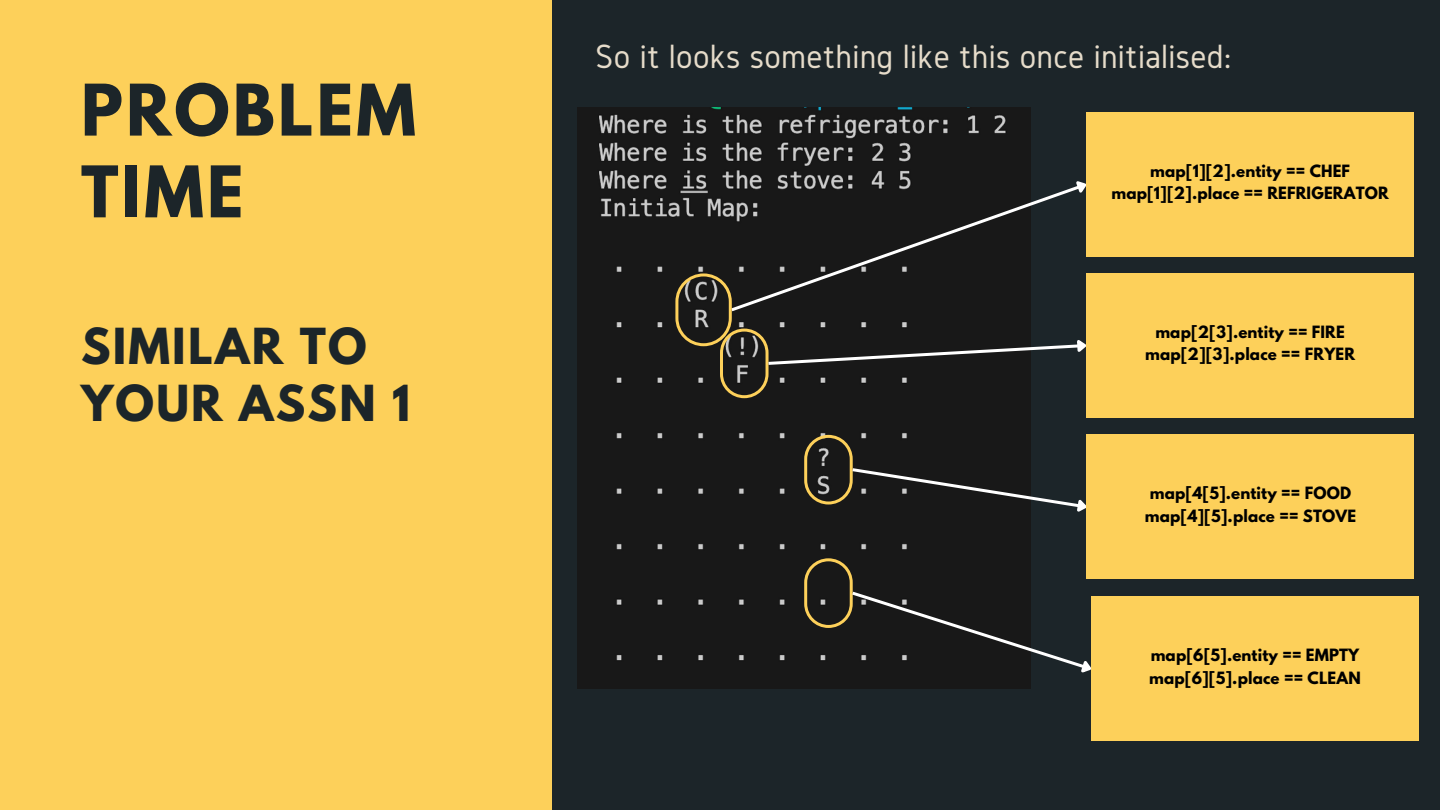
<style>
.page{position:relative;width:1440px;height:810px;background:#1c2529}
.page>*{position:absolute;margin:0;border:0;box-sizing:border-box;transform-origin:0 0}
.t1{font:700 63px/81.8px "League Spartan";letter-spacing:.05em;color:#1c2529}
.t2{font:700 44px/57px "League Spartan";letter-spacing:.05em;color:#1c2529}
.t3{font:35px "Gidole";letter-spacing:.01em;color:#e6dcca}
.t4{font:700 15px/22.5px "League Spartan";letter-spacing:.01em;color:#000;text-align:center}
</style>
<div class="page">
<div style="left:0;top:0;width:552px;height:810px;background:#fdd05a"></div>
<div style="left:578px;top:108px;width:453px;height:580px;background:#181818"></div>
<div style="left:1086px;top:112px;width:328px;height:144px;background:#fdd05a"></div>
<svg style="left:675px;top:175px;width:418px;height:223px;background:#272725"></svg>
<div style="left:1086px;top:273px;width:328px;height:145px;background:#fdd05a"></div>
<svg style="left:804px;top:435px;width:283px;height:83px"></svg>
<div style="left:1087px;top:435px;width:327px;height:144px;background:#fdd05a"></div>
<svg style="left:804px;top:558px;width:293px;height:122px"></svg>
<div style="left:1091px;top:597px;width:328px;height:144px;background:#fdd05a"></div>
<h1 class="t1" style="left:81px;top:77px;width:336px">PROBLEM<br>TIME</h1>
<h2 class="t2" style="left:81px;top:323px;width:331px">SIMILAR TO<br>YOUR ASSN 1</h2>
<h3 class="t3" style="left:596px;top:37px;width:637px">So it looks something like this once initialised:</h3>
<p class="t4" style="left:1111px;top:162px;width:279px">map[1][2].entity == CHEF map[1][2].place == REFRIGERATOR</p>
<p class="t4" style="left:1145px;top:323px;width:211px">map[2[3].entity == FIRE map[2][3].place == FRYER</p>
<p class="t4" style="left:1145px;top:484px;width:213px">map[4[5].entity == FOOD map[4][5].place == STOVE</p>
<p class="t4" style="left:1149px;top:646px;width:213px;text-align:left">map[6[5].entity == EMPTY map[6][5].place == CLEAN</p>
</div>
